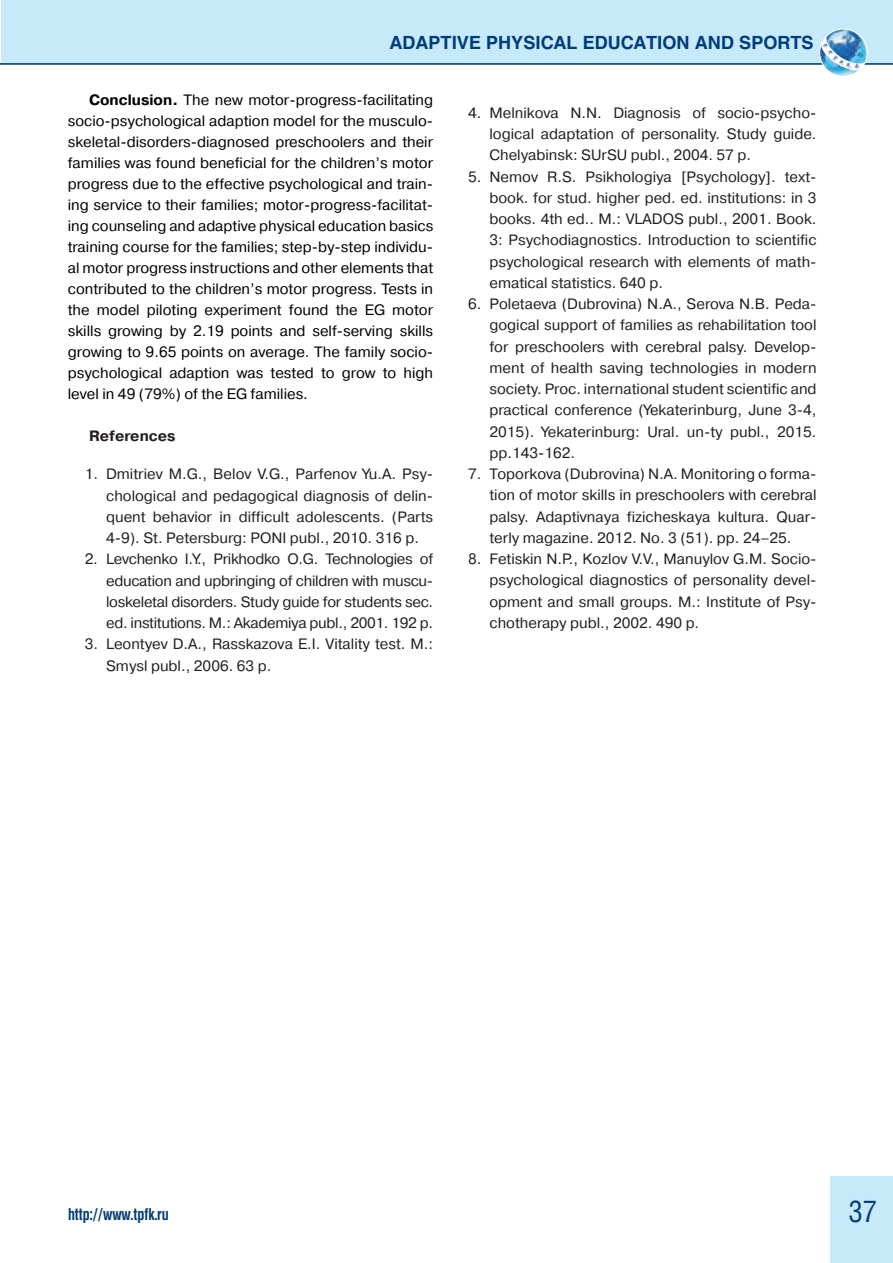
<style>
.page{position:relative;width:893px;height:1263px;background:#fff}
.page>*{position:absolute;margin:0;border:0;box-sizing:border-box;transform-origin:0 0}
.t1{font:30px "Helios Cond C";color:#013c7b}
.t2{font:700 18px "Helios C";color:#013c7b}
.t3{font:700 16.5px "Helios Cond C";color:#013c7b;scale:.91 1}
.t4{font:15px/21.3px "Pragmatica C";color:#231f20;text-align:justify}
.t5{font:15px/21px "Pragmatica C";color:#000;text-align:justify}
.t6{font:700 15px "Pragmatica C";color:#231f20}
.s1{font-weight:700}
</style>
<div class="page">
<hr style="left:0;top:63px;width:893px;height:2px;background:#013c7b">
<div style="left:831px;top:1176px;width:62px;height:87px;background:#c6eafa"></div>
<div style="left:1px;top:0;width:892px;height:64px;background:#c6eafa"></div>
<hr style="left:0;top:63px;width:893px;height:1px;background:#013c7b">
<img style="left:828px;top:29px;width:45px;height:46px">
<div style="left:819px;top:29px;width:48px;height:48px;border:1px solid #fff;border-radius:50%"></div>
<svg style="left:820px;top:34px;width:46px;height:40px"></svg>
<p class="t2" style="left:389px;top:33px;width:426px">ADAPTIVE PHYSICAL EDUCATION AND SPORTS</p>
<p class="t5" style="left:68px;top:90px;width:367px;text-indent:21px"><span class="s1">Conclusion.</span> The new motor-progress-facilitating socio-psychological adaption model for the musculo&shy;skeletal-disorders-diagnosed preschoolers and their families was found beneficial for the children’s motor progress due to the effective psychological and train&shy;ing service to their families; motor-progress-facilitat&shy;ing counseling and adaptive physical education basics training course for the families; step-by-step individu&shy;al motor progress instructions and other elements that contributed to the children’s motor progress. Tests in the model piloting experiment found the EG motor skills growing by 2.19 points and self-serving skills growing to 9.65 points on average. The family socio&shy;psychological adaption was tested to grow to high level in 49 (79%) of the EG families.</p>
<p class="t6" style="left:89px;top:428px;width:88px">References</p>
<p class="t4" style="left:106px;top:463px;width:329px;text-indent:-21px">1. Dmitriev M.G., Belov V.G., Parfenov Yu.A. Psy&shy;chological and pedagogical diagnosis of delin&shy;quent behavior in difficult adolescents. (Parts 4-9). St. Petersburg: PONI publ., 2010. 316 p.</p>
<p class="t4" style="left:106px;top:548px;width:329px;text-indent:-21px">2. Levchenko I.Y., Prikhodko O.G. Technologies of education and upbringing of children with muscu&shy;loskeletal disorders. Study guide for students sec. ed. institutions. M.: Akademiya publ., 2001. 192 p.</p>
<p class="t4" style="left:106px;top:634px;width:329px;text-indent:-21px">3. Leontyev D.A., Rasskazova E.I. Vitality test. M.:<br>Smysl publ., 2006. 63 p.</p>
<p class="t4" style="left:489px;top:102px;width:329px;text-indent:-21px">4. Melnikova N.N. Diagnosis of socio-psycho&shy;logical adaptation of personality. Study guide.<br>Chelyabinsk: SUrSU publ., 2004. 57 p.</p>
<p class="t4" style="left:489px;top:166px;width:329px;text-indent:-21px">5. Nemov R.S. Psikhologiya [Psychology]. text&shy;book. for stud. higher ped. ed. institutions: in 3 books. 4th ed.. M.: VLADOS publ., 2001. Book.<br>3: Psychodiagnostics. Introduction to scientific psychological research with elements of math&shy;ematical statistics. 640 p.</p>
<p class="t4" style="left:489px;top:293px;width:329px;text-indent:-21px">6. Poletaeva (Dubrovina) N.A., Serova N.B. Peda&shy;gogical support of families as rehabilitation tool for preschoolers with cerebral palsy. Develop&shy;ment of health saving technologies in modern society. Proc. international student scientific and practical conference (Yekaterinburg, June 3-4, 2015). Yekaterinburg: Ural. un-ty publ., 2015. pp.143-162.</p>
<p class="t4" style="left:489px;top:463px;width:329px;text-indent:-21px">7. Toporkova (Dubrovina) N.A. Monitoring o forma&shy;tion of motor skills in preschoolers with cerebral palsy. Adaptivnaya fizicheskaya kultura. Quar&shy;terly magazine. 2012. No. 3 (51). pp. 24–25.</p>
<p class="t4" style="left:489px;top:548px;width:329px;text-indent:-21px">8. Fetiskin N.P., Kozlov V.V., Manuylov G.M. Socio&shy;psychological diagnostics of personality devel&shy;opment and small groups. M.: Institute of Psy&shy;chotherapy publ., 2002. 490 p.</p>
<p class="t3" style="left:68px;top:1204px;width:112px">http://www.tpfk.ru</p>
<h1 class="t1" style="left:848px;top:1194px;width:30px">37</h1>
</div>
